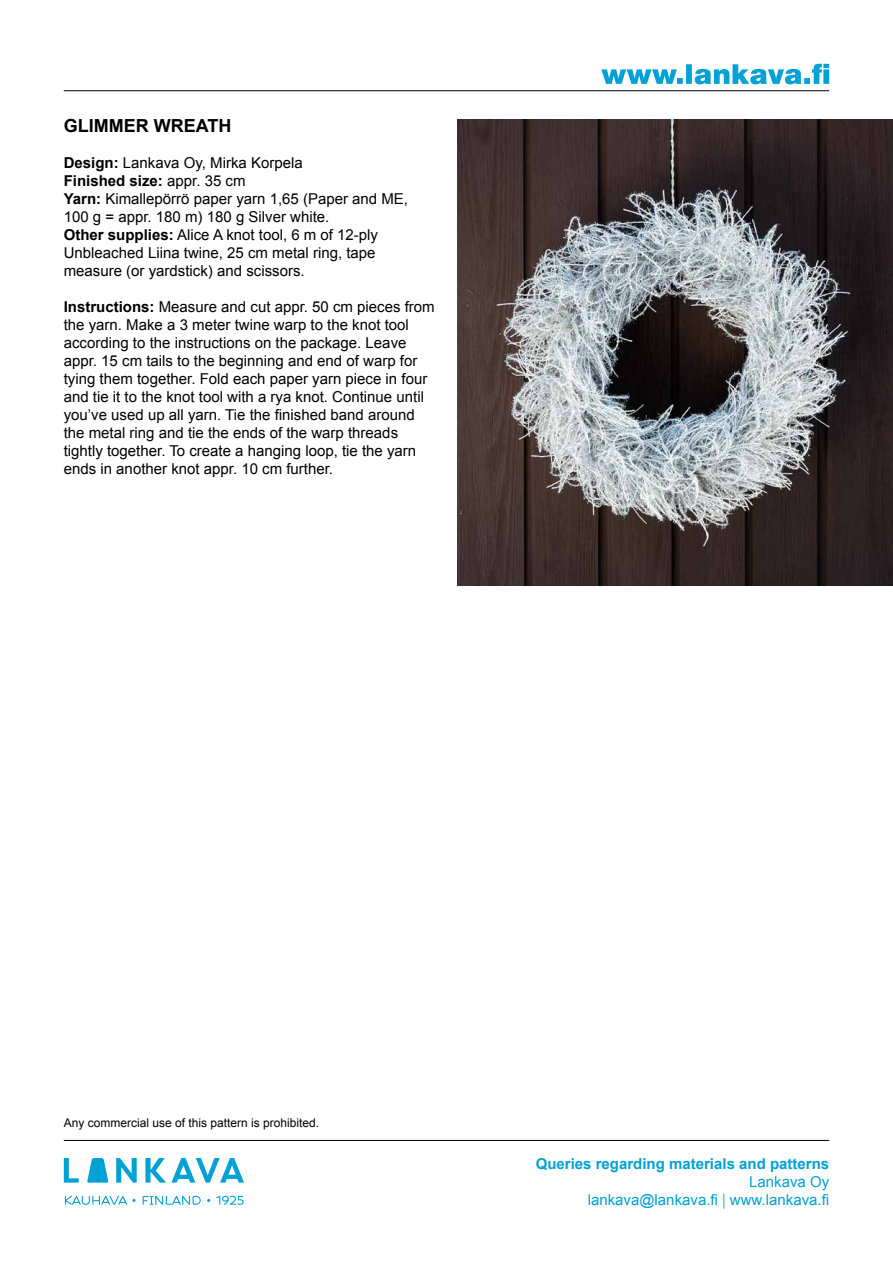
<style>
.page{position:relative;width:893px;height:1263px;background:#fff}
.page>*{position:absolute;margin:0;border:0;box-sizing:border-box;transform-origin:0 0}
.t1{font:700 18px "Arial";color:#000}
.t2{font:15px/18px "Arial";color:#000}
.t3{font:15px/18px "Arial";color:#00a1d4;text-align:right}
.t4{font:700 15px "Arial";color:#00a1d4}
.t5{font:12px "Arial";color:#000}
.s1{font-weight:700}
.s2{font-family:"Source Sans Pro"}
</style>
<div class="page">
<svg style="left:64px;top:1158px;width:15px;height:24px"></svg>
<svg style="left:87px;top:1158px;width:21px;height:24px"></svg>
<svg style="left:116px;top:1158px;width:21px;height:24px"></svg>
<svg style="left:145px;top:1158px;width:99px;height:24px"></svg>
<svg style="left:65px;top:1196px;width:71px;height:9px"></svg>
<svg style="left:143px;top:1196px;width:58px;height:9px"></svg>
<svg style="left:216px;top:1196px;width:28px;height:9px"></svg>
<hr style="left:64px;top:90px;width:765px;height:1px;background:#000">
<hr style="left:64px;top:1140px;width:765px;height:1px;background:#000">
<svg style="left:601px;top:64px;width:228px;height:20px"></svg>
<img style="left:457px;top:119px;width:436px;height:467px">
<p class="t1" style="left:64px;top:114px;width:169px">GLIMMER WREATH</p>
<p class="t2" style="left:64px;top:154px;width:346px"><span class="s1">Design:</span> Lankava Oy, Mirka Korpela<br><span class="s1">Finished size:</span> appr. 35 cm<br><span class="s1">Yarn:</span> Kimallepörrö paper yarn 1,65 (Paper and ME, 100 g = appr. 180 m) 180 g Silver white.<br><span class="s1">Other supplies:</span> Alice A knot tool, 6 m of 12-ply Unbleached Liina twine, 25 cm metal ring, tape measure (or yardstick) and scissors.</p>
<p class="t2" style="left:64px;top:298px;width:372px"><span class="s1">Instructions:</span> Measure and cut appr. 50 cm pieces from the yarn. Make a 3 meter twine warp to the knot tool according to the instructions on the package. Leave appr. 15 cm tails to the beginning and end of warp for tying them together. Fold each paper yarn piece in four and tie it to the knot tool with a rya knot. Continue until you’ve used up all yarn. Tie the finished band around the metal ring and tie the ends of the warp threads tightly together. To create a hanging loop, tie the yarn ends in another knot appr. 10 cm further.</p>
<p class="t5" style="left:64px;top:1115px;width:257px">Any commercial use of this pattern is prohibited.</p>
<p class="t4" style="left:536px;top:1153px;width:295px">Queries regarding materials and patterns</p>
<p class="t3" style="left:588px;top:1173px;width:243px">Lankava Oy<br>lankava@lankava.fi <span class="s2">|</span> www.lankava.fi</p>
</div>
